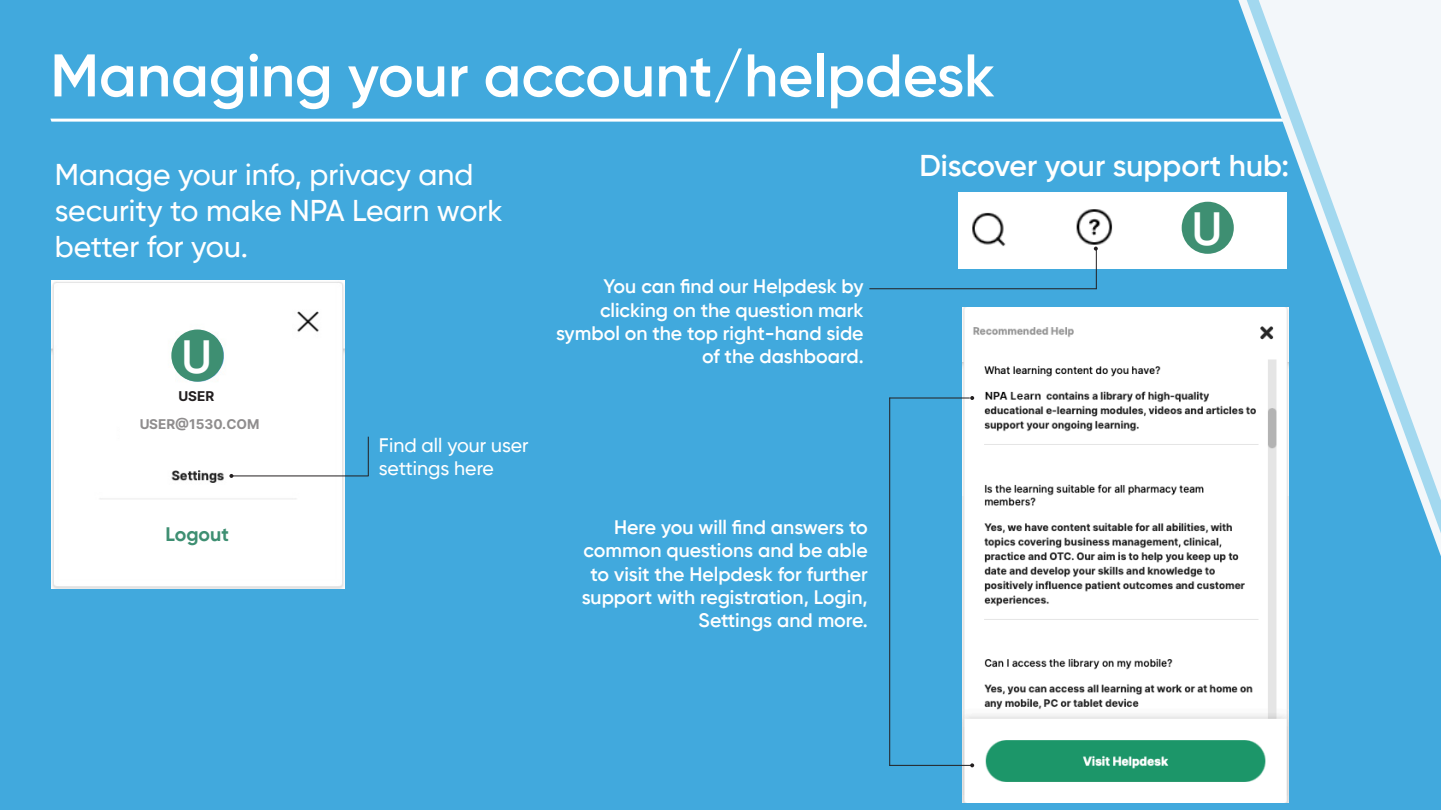
<style>
.page{position:relative;width:1441px;height:810px;background:#fff}
.page>*{position:absolute;margin:0;border:0;box-sizing:border-box;transform-origin:0 0}
.t1{font:600 60px "Gilroy";color:#fff}
.t2{font:600 46.5px "Gilroy";color:#fff}
.t3{font:500 30px/36px "Gilroy";color:#fff}
.t4{font:600 30px "Gilroy";color:#fff}
.t5{font:600 19.5px/23.4px "Gilroy";color:#fff;text-align:right}
.t6{font:500 19.5px/23.4px "Gilroy";color:#fff}
.t7{font:700 19.5px "Gilroy";color:#3e8f72}
.t8{font:700 13.5px "Inter";color:#231f20}
</style>
<div class="page">
<div style="left:0;top:0;width:1440px;height:810px;background:#41a9dd"></div>
<hr style="left:51px;top:119px;width:1240px;height:3px;background:#fff">
<svg style="left:1246px;top:0;width:194px;height:533px;fill:#f3f7fa"></svg>
<div style="left:51px;top:281px;width:293px;height:307px;background:#fff"></div>
<hr style="left:231px;top:476px;width:137px;height:1px;background:#231f20">
<hr style="left:368px;top:437px;width:1px;height:39px;background:#231f20">
<svg style="left:229px;top:474px;width:4px;height:4px"></svg>
<div style="left:118px;top:395px;width:163px;height:46px;background:#fff"></div>
<div style="left:171px;top:330px;width:52px;height:52px;background:#3e8f72;border-radius:50%"></div>
<div style="left:121px;top:513px;width:173px;height:51px;background:#fff;border-radius:26px"></div>
<div style="left:958px;top:192px;width:328px;height:76px;background:#fff"></div>
<hr style="left:1095px;top:248px;width:1px;height:41px;background:#231f20">
<hr style="left:869px;top:288px;width:227px;height:1px;background:#231f20">
<svg style="left:1093px;top:247px;width:4px;height:4px"></svg>
<div style="left:1181px;top:202px;width:52px;height:52px;background:#3e8f72;border-radius:50%"></div>
<img style="left:961px;top:307px;width:326px;height:496px">
<hr style="left:889px;top:765px;width:82px;height:1px;background:#231f20">
<hr style="left:889px;top:398px;width:80px;height:1px;background:#231f20">
<hr style="left:889px;top:398px;width:1px;height:368px;background:#231f20">
<svg style="left:970px;top:763px;width:4px;height:4px"></svg>
<svg style="left:970px;top:396px;width:4px;height:4px"></svg>
<p class="t1" style="left:50px;top:38px;width:945px">Managing your account/helpdesk</p>
<p class="t3" style="left:55px;top:156px;width:449px">Manage your info, privacy and security to make NPA Learn work better for you.</p>
<p class="t2" style="left:181px;top:328px;width:32px">U</p>
<p class="t8" style="left:178px;top:387px;width:37px">USER</p>
<p class="t8" style="left:139px;top:414px;width:121px">USER@1530.COM</p>
<p class="t7" style="left:166px;top:522px;width:65px">Logout</p>
<p class="t6" style="left:379px;top:433px;width:151px">Find all your user settings here</p>
<p class="t5" style="left:556px;top:275px;width:309px">You can find our Helpdesk by clicking on the question mark symbol on the top right-hand side of the dashboard.</p>
<p class="t5" style="left:581px;top:515px;width:287px">Here you will find answers to common questions and be able to visit the Helpdesk for further support with registration, Login,<br>Settings and more.</p>
<p class="t4" style="left:919px;top:147px;width:371px">Discover your support hub:</p>
<p class="t2" style="left:1191px;top:200px;width:32px">U</p>
</div>
